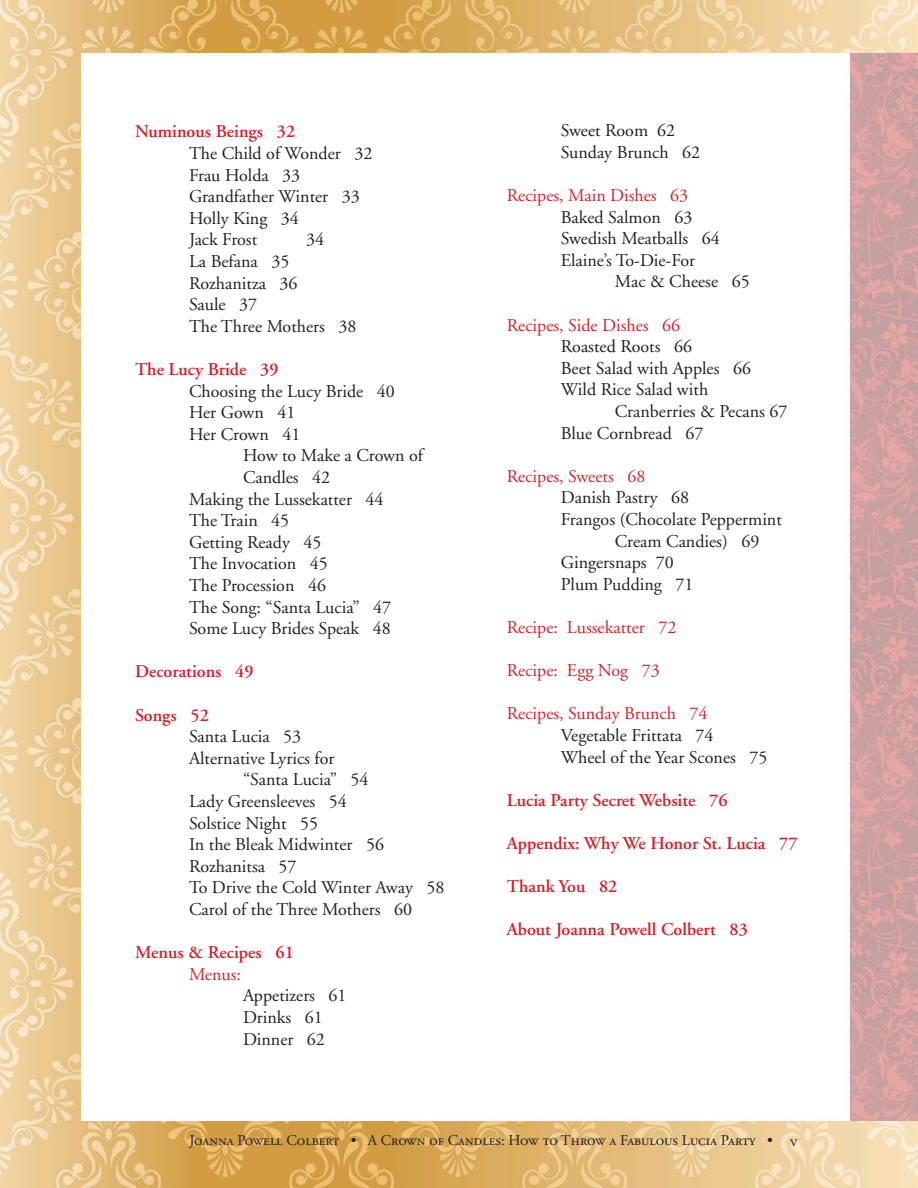
<style>
.page{position:relative;width:918px;height:1188px;background:#fff}
.page>*{position:absolute;margin:0;border:0;box-sizing:border-box;transform-origin:0 0}
.t1{font:18px/21.6px "Adobe Garamond";color:#231f20}
.t2{font:600 18px "Adobe Garamond";color:#d2232a}
.t3{font:18px "Adobe Garamond";color:#d2232a}
.t4{font:15px "Adobe Garamond Regular SC";color:#231f20}
</style>
<div class="page">
<img style="left:0;top:0;width:918px;height:1188px">
<p class="t2" style="left:135px;top:122px;width:162px">Numinous Beings 32</p>
<p class="t1" style="left:189px;top:143px;width:185px">The Child of Wonder 32<br>Frau Holda 33<br>Grandfather Winter 33<br>Holly King 34<br>Jack Frost</p>
<p class="t1" style="left:306px;top:229px;width:19px">34</p>
<p class="t1" style="left:189px;top:251px;width:169px">La Befana 35<br>Rozhanitza 36<br>Saule 37<br>The Three Mothers 38</p>
<p class="t2" style="left:135px;top:359px;width:145px">The Lucy Bride 39</p>
<p class="t1" style="left:189px;top:381px;width:207px">Choosing the Lucy Bride 40<br>Her Gown 41<br>Her Crown 41</p>
<p class="t1" style="left:243px;top:445px;width:182px">How to Make a Crown of</p>
<p class="t1" style="left:243px;top:467px;width:89px">Candles 42</p>
<p class="t1" style="left:189px;top:489px;width:196px">Making the Lussekatter 44</p>
<p class="t1" style="left:189px;top:510px;width:102px">The Train 45</p>
<p class="t1" style="left:189px;top:532px;width:134px">Getting Ready 45</p>
<p class="t1" style="left:189px;top:553px;width:140px">The Invocation 45</p>
<p class="t1" style="left:189px;top:575px;width:139px">The Procession 46</p>
<p class="t1" style="left:189px;top:597px;width:204px">The Song: “Santa Lucia” 47</p>
<p class="t1" style="left:189px;top:618px;width:203px">Some Lucy Brides Speak 48</p>
<p class="t2" style="left:135px;top:662px;width:120px">Decorations 49</p>
<p class="t2" style="left:135px;top:705px;width:76px">Songs 52</p>
<p class="t1" style="left:189px;top:726px;width:114px">Santa Lucia 53</p>
<p class="t1" style="left:189px;top:748px;width:147px">Alternative Lyrics for</p>
<p class="t1" style="left:243px;top:769px;width:127px">“Santa Lucia” 54</p>
<p class="t1" style="left:189px;top:791px;width:159px">Lady Greensleeves 54</p>
<p class="t1" style="left:189px;top:813px;width:131px">Solstice Night 55</p>
<p class="t1" style="left:189px;top:834px;width:197px">In the Bleak Midwinter 56</p>
<p class="t1" style="left:189px;top:856px;width:109px">Rozhanitsa 57</p>
<p class="t1" style="left:189px;top:877px;width:257px">To Drive the Cold Winter Away 58</p>
<p class="t1" style="left:189px;top:899px;width:225px">Carol of the Three Mothers 60</p>
<p class="t2" style="left:135px;top:943px;width:160px">Menus &amp; Recipes 61</p>
<p class="t3" style="left:189px;top:964px;width:54px">Menus:</p>
<p class="t1" style="left:243px;top:985px;width:105px">Appetizers 61<br>Drinks 61<br>Dinner 62</p>
<p class="t1" style="left:561px;top:120px;width:141px">Sweet Room 62<br>Sunday Brunch 62</p>
<p class="t3" style="left:507px;top:186px;width:183px">Recipes, Main Dishes 63</p>
<p class="t1" style="left:561px;top:206px;width:160px">Baked Salmon 63<br>Swedish Meatballs 64<br>Elaine’s To-Die-For</p>
<p class="t1" style="left:615px;top:271px;width:136px">Mac &amp; Cheese 65</p>
<p class="t3" style="left:507px;top:315px;width:175px">Recipes, Side Dishes 66</p>
<p class="t1" style="left:561px;top:336px;width:192px">Roasted Roots 66<br>Beet Salad with Apples 66<br>Wild Rice Salad with</p>
<p class="t1" style="left:561px;top:401px;width:228px;text-indent:54px">Cranberries &amp; Pecans 67<br>Blue Cornbread 67</p>
<p class="t3" style="left:507px;top:466px;width:140px">Recipes, Sweets 68</p>
<p class="t1" style="left:561px;top:487px;width:130px">Danish Pastry 68</p>
<p class="t1" style="left:561px;top:509px;width:223px">Frangos (Chocolate Peppermint</p>
<p class="t1" style="left:615px;top:530px;width:146px">Cream Candies) 69</p>
<p class="t1" style="left:561px;top:552px;width:114px">Gingersnaps 70</p>
<p class="t1" style="left:561px;top:574px;width:134px">Plum Pudding 71</p>
<p class="t3" style="left:507px;top:618px;width:171px">Recipe: Lussekatter 72</p>
<p class="t3" style="left:507px;top:661px;width:154px">Recipe: Egg Nog 73</p>
<p class="t3" style="left:507px;top:704px;width:202px">Recipes, Sunday Brunch 74</p>
<p class="t1" style="left:561px;top:725px;width:208px">Vegetable Frittata 74<br>Wheel of the Year Scones 75</p>
<p class="t2" style="left:507px;top:790px;width:222px">Lucia Party Secret Website 76</p>
<p class="t2" style="left:507px;top:833px;width:292px">Appendix: Why We Honor St. Lucia 77</p>
<p class="t2" style="left:507px;top:877px;width:112px">Thank You 82</p>
<p class="t2" style="left:507px;top:920px;width:243px">About Joanna Powell Colbert 83</p>
<p class="t4" style="left:189px;top:1132px;width:609px">Joanna Powell Colbert • A Crown of Candles: How to Throw a Fabulous Lucia Party • v</p>
</div>
